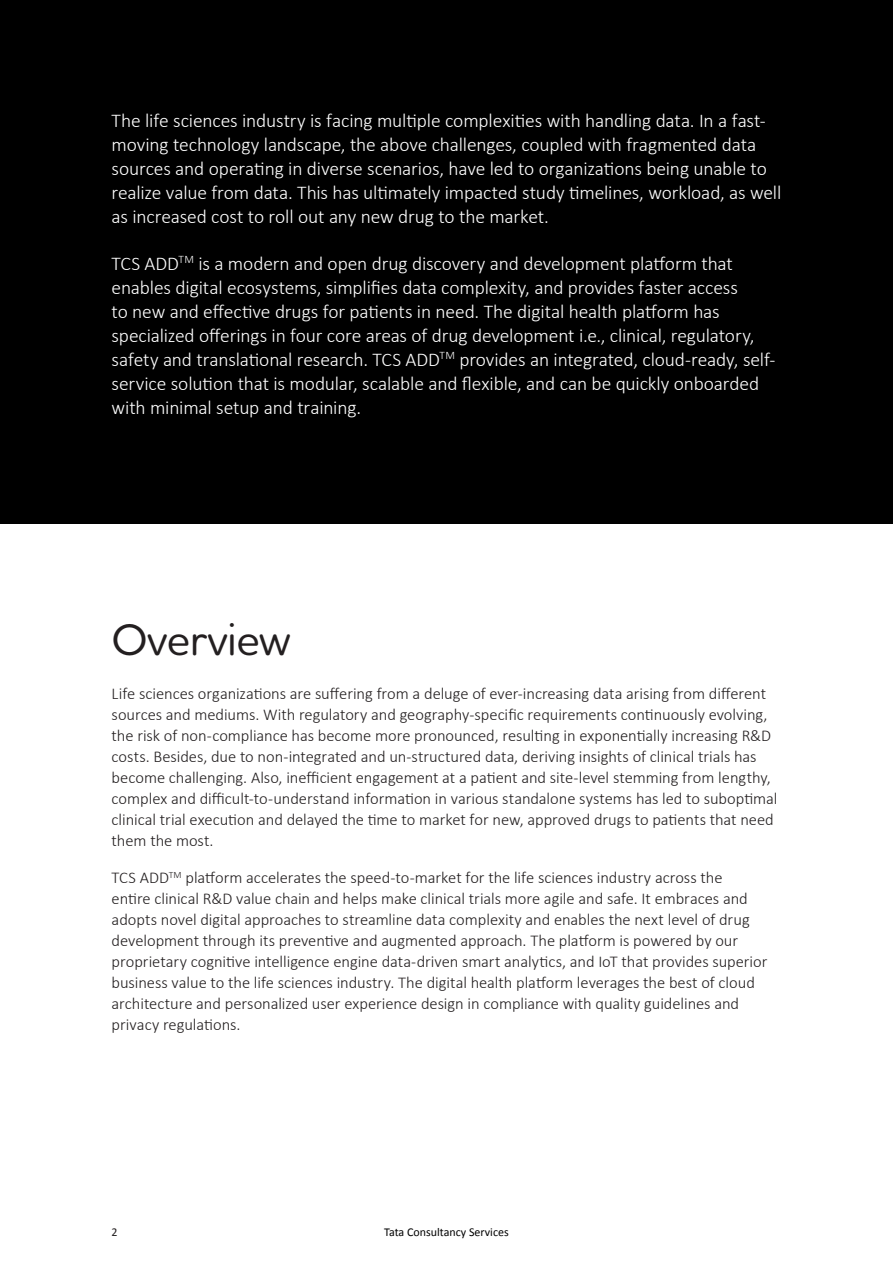
<style>
.page{position:relative;width:893px;height:1263px;background:#fff}
.page>*{position:absolute;margin:0;border:0;box-sizing:border-box;transform-origin:0 0}
.t1{font:500 45px "Houschka Rounded";letter-spacing:-.01em;color:#231f20}
.t2{font:300 19.5px/24px "Calibri";letter-spacing:-.01em;color:#fff}
.t3{font:300 16.5px/21px "Calibri";letter-spacing:-.005em;color:#231f20}
.t4{font:12px "Calibri";color:#000}
.t5{font:12px "Calibri";color:#231f20}
</style>
<div class="page">
<div style="left:0;top:0;width:893px;height:523px;background:#000"></div>
<p class="t2" style="left:112px;top:109px;width:671px">The life sciences industry is facing multiple complexities with handling data. In a fast&shy;moving technology landscape, the above challenges, coupled with fragmented data sources and operating in diverse scenarios, have led to organizations being unable to realize value from data. This has ultimately impacted study timelines, workload, as well as increased cost to roll out any new drug to the market.</p>
<p class="t2" style="left:112px;top:251px;width:665px">TCS ADD<sup>TM</sup> is a modern and open drug discovery and development platform that enables digital ecosystems, simplifies data complexity, and provides faster access<br>to new and effective drugs for patients in need. The digital health platform has specialized offerings in four core areas of drug development i.e., clinical, regulatory, safety and translational research. TCS ADD<sup>TM</sup> provides an integrated, cloud-ready, self&shy;service solution that is modular, scalable and flexible, and can be quickly onboarded with minimal setup and training.</p>
<h1 class="t1" style="left:112px;top:610px;width:180px">Overview</h1>
<p class="t3" style="left:112px;top:682px;width:667px">Life sciences organizations are suffering from a deluge of ever-increasing data arising from different sources and mediums. With regulatory and geography-specific requirements continuously evolving, the risk of non-compliance has become more pronounced, resulting in exponentially increasing R&amp;D costs. Besides, due to non-integrated and un-structured data, deriving insights of clinical trials has become challenging. Also, inefficient engagement at a patient and site-level stemming from lengthy, complex and difficult-to-understand information in various standalone systems has led to suboptimal clinical trial execution and delayed the time to market for new, approved drugs to patients that need them the most.</p>
<p class="t3" style="left:112px;top:867px;width:657px">TCS ADD<sup>TM</sup> platform accelerates the speed-to-market for the life sciences industry across the<br>entire clinical R&amp;D value chain and helps make clinical trials more agile and safe. It embraces and adopts novel digital approaches to streamline data complexity and enables the next level of drug development through its preventive and augmented approach. The platform is powered by our proprietary cognitive intelligence engine data-driven smart analytics, and IoT that provides superior business value to the life sciences industry. The digital health platform leverages the best of cloud architecture and personalized user experience design in compliance with quality guidelines and privacy regulations.</p>
<p class="t5" style="left:112px;top:1224px;width:8px">2</p>
<p class="t4" style="left:384px;top:1224px;width:126px">Tata Consultancy Services</p>
</div>
